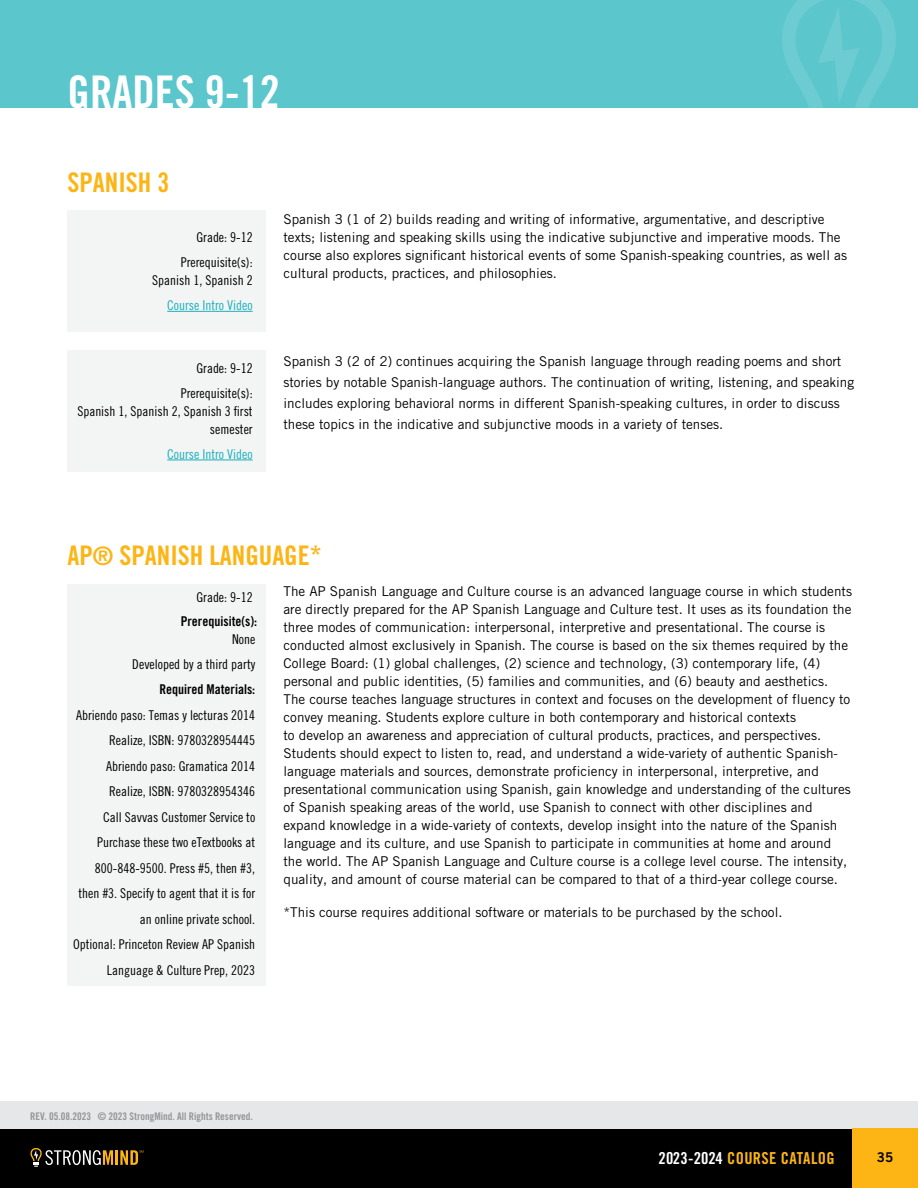
<style>
.page{position:relative;width:918px;height:1188px;background:#fff}
.page>*{position:absolute;margin:0;border:0;box-sizing:border-box;transform-origin:0 0}
.t1{font:45px "Trade Gothic LT Std Bd Cn 20";color:#fff}
.t2{font:27px "Trade Gothic LT Std Bd Cn 20";color:#fcb515}
.t3{font:16.5px "Trade Gothic LT Std Bd Cn 20";letter-spacing:.02em;color:#fcb515}
.t4{font:13.5px/18px "Trade Gothic LT Std";color:#000}
.t5{font:13.5px/25.5px "Trade Gothic LT Std Cn 18";color:#000;text-align:right}
.t6{font:13.5px "Trade Gothic LT Std Bd Cn 20";color:#000}
.t7{font:13.5px "Trade Gothic LT Std Cn 18";color:#1ab0bd}
.t8{font:13.5px "Trade Gothic LT Std Bd 2";color:#000}
.t9{font:10.5px "Trade Gothic LT Std Bd Cn 20";color:#939598}
.s1{font-size:25.5px}
.s2{color:#fff}
</style>
<div class="page">
<div style="left:0;top:1102px;width:918px;height:27px;background:#e6e7e8"></div>
<div style="left:0;top:1129px;width:918px;height:59px;background:#000"></div>
<div style="left:852px;top:1129px;width:66px;height:59px;background:#fcb515"></div>
<hr style="left:115px;top:1150px;width:3px;height:15px;background:#fcb515">
<svg style="left:30px;top:1148px;width:83px;height:19px"></svg>
<svg style="left:120px;top:1150px;width:24px;height:15px"></svg>
<div style="left:0;top:0;width:918px;height:108px;background:#5bc6cc"></div>
<svg style="left:782px;top:0;width:114px;height:108px"></svg>
<div style="left:68px;top:211px;width:198px;height:121px;background:#f3f4f4"></div>
<hr style="left:167px;top:311px;width:86px;height:1px;background:#1ab0bd">
<div style="left:68px;top:350px;width:198px;height:122px;background:#f3f4f4"></div>
<hr style="left:167px;top:460px;width:86px;height:1px;background:#1ab0bd">
<div style="left:68px;top:584px;width:198px;height:401px;background:#f3f4f4"></div>
<h1 class="t1" style="left:68px;top:65px;width:214px">GRADES 9-12</h1>
<h2 class="t2" style="left:68px;top:166px;width:103px">SPANISH 3</h2>
<p class="t5" style="left:181px;top:225px;width:73px;line-height:24.8px">Grade: 9-12<br>Prerequisite(s):</p>
<p class="t5" style="left:152px;top:268px;width:102px">Spanish 1, Spanish 2</p>
<p class="t7" style="left:167px;top:297px;width:87px">Course Intro Video</p>
<p class="t5" style="left:181px;top:356px;width:73px;line-height:24.8px">Grade: 9-12<br>Prerequisite(s):</p>
<p class="t5" style="left:77px;top:402px;width:177px;line-height:18px">Spanish 1, Spanish 2, Spanish 3 first semester</p>
<p class="t7" style="left:167px;top:446px;width:87px">Course Intro Video</p>
<p class="t4" style="left:284px;top:210px;width:565px">Spanish 3 (1 of 2) builds reading and writing of informative, argumentative, and descriptive texts; listening and speaking skills using the indicative subjunctive and imperative moods. The course also explores significant historical events of some Spanish-speaking countries, as well as cultural products, practices, and philosophies.</p>
<p class="t4" style="left:284px;top:350px;width:572px;line-height:21px">Spanish 3 (2 of 2) continues acquiring the Spanish language through reading poems and short stories by notable Spanish-language authors. The continuation of writing, listening, and speaking includes exploring behavioral norms in different Spanish-speaking cultures, in order to discuss these topics in the indicative and subjunctive moods in a variety of tenses.</p>
<h2 class="t2" style="left:68px;top:539px;width:256px">AP<span class="s1">®</span> SPANISH LANGUAGE*</h2>
<p class="t4" style="left:284px;top:582px;width:570px">The AP Spanish Language and Culture course is an advanced language course in which students are directly prepared for the AP Spanish Language and Culture test. It uses as its foundation the three modes of communication: interpersonal, interpretive and presentational. The course is conducted almost exclusively in Spanish. The course is based on the six themes required by the College Board: (1) global challenges, (2) science and technology, (3) contemporary life, (4) personal and public identities, (5) families and communities, and (6) beauty and aesthetics.<br>The course teaches language structures in context and focuses on the development of fluency to convey meaning. Students explore culture in both contemporary and historical contexts<br>to develop an awareness and appreciation of cultural products, practices, and perspectives.<br>Students should expect to listen to, read, and understand a wide-variety of authentic Spanish&shy;language materials and sources, demonstrate proficiency in interpersonal, interpretive, and presentational communication using Spanish, gain knowledge and understanding of the cultures of Spanish speaking areas of the world, use Spanish to connect with other disciplines and expand knowledge in a wide-variety of contexts, develop insight into the nature of the Spanish language and its culture, and use Spanish to participate in communities at home and around the world. The AP Spanish Language and Culture course is a college level course. The intensity, quality, and amount of course material can be compared to that of a third-year college course.</p>
<p class="t4" style="left:284px;top:903px;width:501px">*This course requires additional software or materials to be purchased by the school.</p>
<p class="t5" style="left:197px;top:584px;width:58px">Grade: 9-12</p>
<p class="t6" style="left:181px;top:613px;width:78px">Prerequisite(s):</p>
<p class="t5" style="left:132px;top:627px;width:124px;line-height:24.6px">None<br>Developed by a third party</p>
<p class="t6" style="left:159px;top:682px;width:97px">Required Materials:</p>
<p class="t5" style="left:73px;top:703px;width:184px">Abriendo paso: Temas y lecturas 2014<br>Realize, ISBN: 9780328954445<br>Abriendo paso: Gramatica 2014<br>Realize, ISBN: 9780328954346<br>Call Savvas Customer Service to<br>Purchase these two eTextbooks at<br>800-848-9500. Press #5, then #3, then #3. Specify to agent that it is for an online private school.<br>Optional: Princeton Review AP Spanish<br>Language &amp; Culture Prep, 2023</p>
<p class="t9" style="left:30px;top:1110px;width:224px">REV. 05.08.2023 © 2023 StrongMind. All Rights Reserved.</p>
<p class="t3" style="left:658px;top:1148px;width:178px"><span class="s2">2023-2024</span> COURSE CATALOG</p>
<p class="t8" style="left:877px;top:1148px;width:18px">35</p>
</div>
